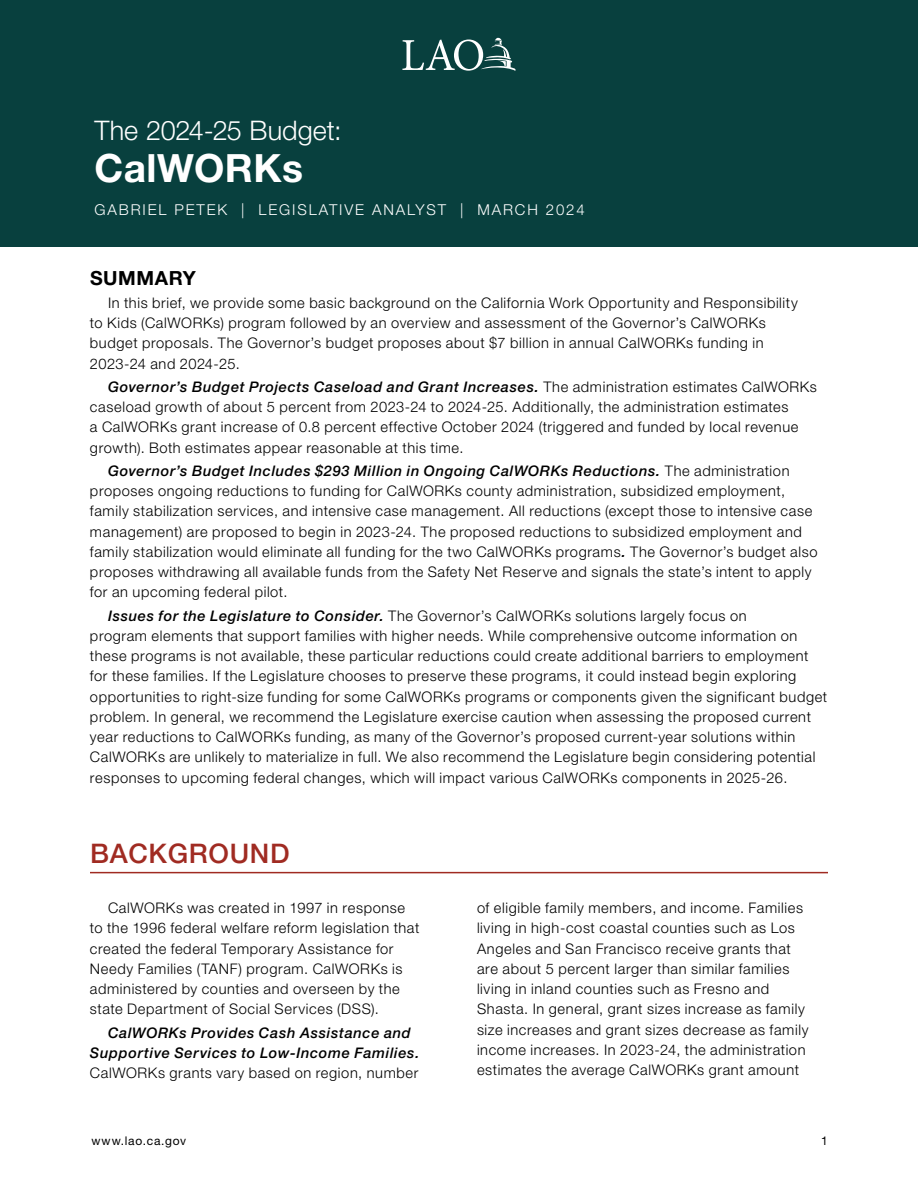
<style>
.page{position:relative;width:918px;height:1188px;background:#fff}
.page>*{position:absolute;margin:0;border:0;box-sizing:border-box;transform-origin:0 0}
.t1{font:700 39px "Helvetica Neue LT Pro";letter-spacing:.01em;color:#fff}
.t2{font:300 27px "Helvetica Neue LT Pro";color:#fff}
.t3{font:500 27px "Helvetica Neue LT Pro";letter-spacing:.025em;color:#a02b22}
.t4{font:700 19.5px "Helvetica Neue LT Pro";letter-spacing:.03em;color:#000}
.t5{font:300 15px "Helvetica Neue LT Pro";letter-spacing:.125em;color:#fff}
.t6{font:300 14.7px/20.2px "Helvetica Neue LT Pro";letter-spacing:.04em;color:#000}
.t7{font:italic 500 14.7px/20.2px "Helvetica Neue LT Pro";letter-spacing:.045em;color:#000}
.t8{font:12px "Helvetica Neue LT Pro";letter-spacing:.065em;color:#000}
.s1{font-weight:500;font-style:italic}
</style>
<div class="page">
<hr style="left:90px;top:872px;width:738px;height:1px;background:#a02b22">
<div style="left:0;top:0;width:918px;height:247px;background:#08403e"></div>
<svg style="left:402px;top:38px;width:114px;height:33px"></svg>
<h2 class="t2" style="left:94px;top:114px;width:249px">The 2024-25 Budget:</h2>
<h1 class="t1" style="left:94px;top:144px;width:210px">CalWORKs</h1>
<p class="t5" style="left:94px;top:201px;width:492px">GABRIEL PETEK | LEGISLATIVE ANALYST | MARCH 2024</p>
<h3 class="t4" style="left:90px;top:266px;width:107px">SUMMARY</h3>
<p class="t6" style="left:90px;top:292px;width:709px;text-indent:18px">In this brief, we provide some basic background on the California Work Opportunity and Responsibility to Kids (CalWORKs) program followed by an overview and assessment of the Governor’s CalWORKs budget proposals. The Governor’s budget proposes about $7 billion in annual CalWORKs funding in 2023-24 and 2024-25.</p>
<p class="t6" style="left:90px;top:376px;width:729px;text-indent:18px"><span class="s1">Governor’s Budget Projects Caseload and Grant Increases.</span> The administration estimates CalWORKs caseload growth of about 5 percent from 2023-24 to 2024-25. Additionally, the administration estimates<br>a CalWORKs grant increase of 0.8 percent effective October 2024 (triggered and funded by local revenue growth). Both estimates appear reasonable at this time.</p>
<p class="t6" style="left:90px;top:460px;width:729px;text-indent:18px"><span class="s1">Governor’s Budget Includes $293 Million in Ongoing CalWORKs Reductions.</span> The administration proposes ongoing reductions to funding for CalWORKs county administration, subsidized employment, family stabilization services, and intensive case management. All reductions (except those to intensive case management) are proposed to begin in 2023-24. The proposed reductions to subsidized employment and family stabilization would eliminate all funding for the two CalWORKs programs<span class="s1">.</span> The Governor’s budget also proposes withdrawing all available funds from the Safety Net Reserve and signals the state’s intent to apply for an upcoming federal pilot.</p>
<p class="t6" style="left:90px;top:605px;width:739px;text-indent:18px"><span class="s1">Issues for the Legislature to Consider.</span> The Governor’s CalWORKs solutions largely focus on<br>program elements that support families with higher needs. While comprehensive outcome information on these programs is not available, these particular reductions could create additional barriers to employment for these families. If the Legislature chooses to preserve these programs, it could instead begin exploring opportunities to right-size funding for some CalWORKs programs or components given the significant budget problem. In general, we recommend the Legislature exercise caution when assessing the proposed current year reductions to CalWORKs funding, as many of the Governor’s proposed current-year solutions within CalWORKs are unlikely to materialize in full. We also recommend the Legislature begin considering potential responses to upcoming federal changes, which will impact various CalWORKs components in 2025-26.</p>
<h2 class="t3" style="left:90px;top:837px;width:201px">BACKGROUND</h2>
<p class="t6" style="left:90px;top:897px;width:331px;text-indent:18px">CalWORKs was created in 1997 in response to the 1996 federal welfare reform legislation that created the federal Temporary Assistance for Needy Families (TANF) program. CalWORKs is administered by counties and overseen by the state Department of Social Services (DSS).</p>
<p class="t7" style="left:90px;top:1022px;width:331px;text-indent:18px">CalWORKs Provides Cash Assistance and<br>Supportive Services to Low-Income Families.</p>
<p class="t6" style="left:90px;top:1063px;width:330px">CalWORKs grants vary based on region, number</p>
<p class="t6" style="left:477px;top:898px;width:333px">of eligible family members, and income. Families living in high-cost coastal counties such as Los Angeles and San Francisco receive grants that are about 5 percent larger than similar families living in inland counties such as Fresno and Shasta. In general, grant sizes increase as family size increases and grant sizes decrease as family income increases. In 2023-24, the administration estimates the average CalWORKs grant amount</p>
<p class="t8" style="left:92px;top:1133px;width:96px">www.lao.ca.gov</p>
<p class="t8" style="left:821px;top:1134px;width:8px">1</p>
</div>
